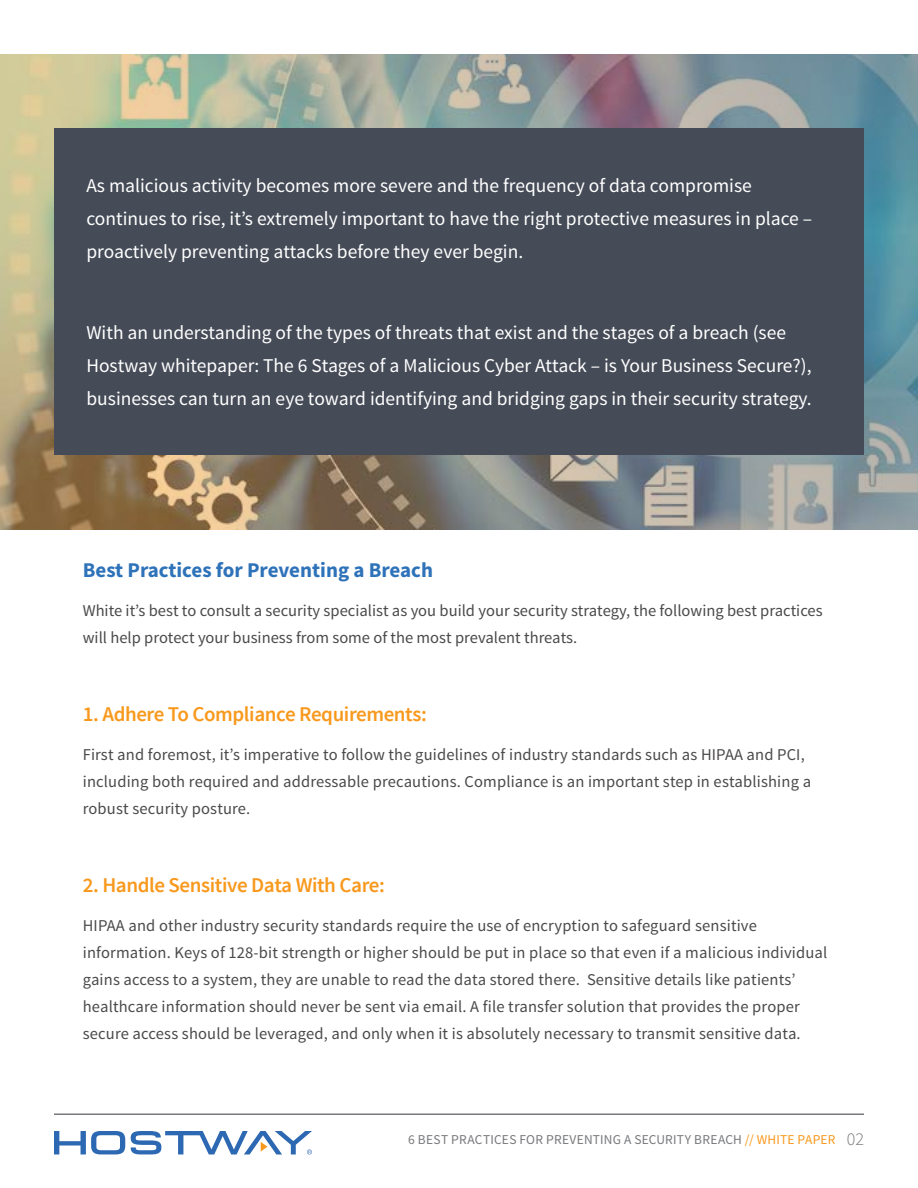
<style>
.page{position:relative;width:918px;height:1188px;background:#fff}
.page>*{position:absolute;margin:0;border:0;box-sizing:border-box;transform-origin:0 0}
.t1{font:600 21px "Source Sans Pro";letter-spacing:-.02em;color:#f8991d}
.t2{font:700 21px "Source Sans Pro";color:#2e72b9}
.t3{font:19.5px/33px "Source Sans Pro";color:#fff}
.t4{font:16.5px/27px "Source Sans Pro";letter-spacing:.01em;color:#4b4949}
.t5{font:13.5px "Source Sans Pro";letter-spacing:.015em;color:#78797c}
.s1{color:#f8991d}
.s2{font-weight:300;font-size:18px}
</style>
<div class="page">
<svg style="left:54px;top:1131px;width:71px;height:23px"></svg>
<svg style="left:131px;top:1131px;width:181px;height:23px"></svg>
<hr style="left:54px;top:1114px;width:810px;height:1px;background:#78797c">
<img style="left:0;top:55px;width:918px;height:474px">
<div style="left:54px;top:129px;width:810px;height:326px;background:#454b57"></div>
<p class="t3" style="left:86px;top:169px;width:727px">As malicious activity becomes more severe and the frequency of data compromise continues to rise, it’s extremely important to have the right protective measures in place – proactively preventing attacks before they ever begin.</p>
<p class="t3" style="left:86px;top:316px;width:727px">With an understanding of the types of threats that exist and the stages of a breach (see<br>Hostway whitepaper: The 6 Stages of a Malicious Cyber Attack – is Your Business Secure?), businesses can turn an eye toward identifying and bridging gaps in their security strategy.</p>
<p class="t2" style="left:83px;top:556px;width:352px">Best Practices for Preventing a Breach</p>
<p class="t4" style="left:83px;top:598px;width:741px">White it’s best to consult a security specialist as you build your security strategy, the following best practices will help protect your business from some of the most prevalent threats.</p>
<p class="t1" style="left:83px;top:701px;width:346px">1. Adhere To Compliance Requirements:</p>
<p class="t4" style="left:83px;top:742px;width:730px">First and foremost, it’s imperative to follow the guidelines of industry standards such as HIPAA and PCI, including both required and addressable precautions. Compliance is an important step in establishing a robust security posture.</p>
<p class="t1" style="left:83px;top:872px;width:304px">2. Handle Sensitive Data With Care:</p>
<p class="t4" style="left:83px;top:913px;width:746px">HIPAA and other industry security standards require the use of encryption to safeguard sensitive information. Keys of 128-bit strength or higher should be put in place so that even if a malicious individual gains access to a system, they are unable to read the data stored there. Sensitive details like patients’ healthcare information should never be sent via email. A file transfer solution that provides the proper secure access should be leveraged, and only when it is absolutely necessary to transmit sensitive data.</p>
<p class="t5" style="left:408px;top:1131px;width:457px">6 BEST PRACTICES FOR PREVENTING A SECURITY BREACH <span class="s1">// WHITE PAPER</span> <span class="s2">02</span></p>
</div>
